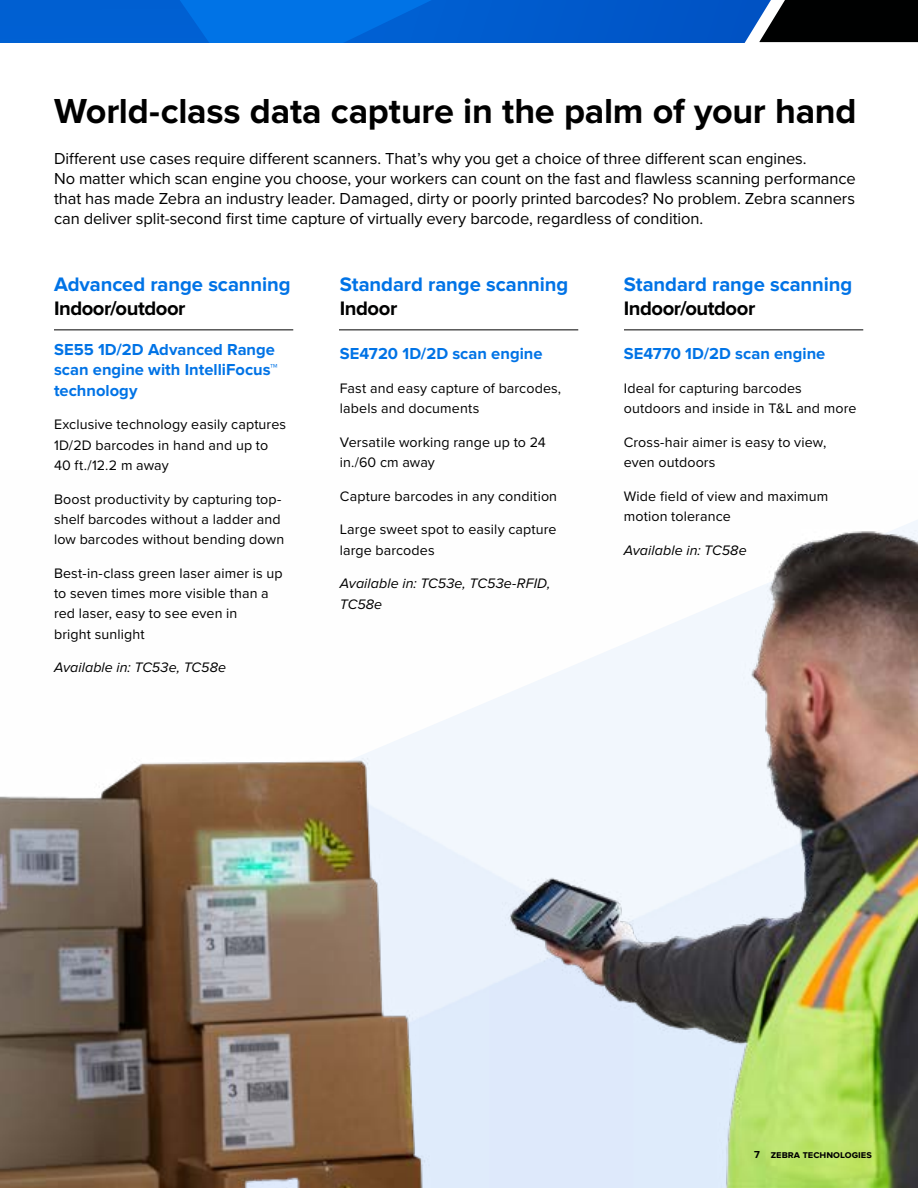
<style>
.page{position:relative;width:918px;height:1188px;background:#fff}
.page>*{position:absolute;margin:0;border:0;box-sizing:border-box;transform-origin:0 0}
.t1{font:700 36px "Proxima Nova";letter-spacing:-.01em;color:#000}
.t2{font:700 20.25px "Proxima Nova";letter-spacing:-.005em;color:#0073e6}
.t3{font:700 20.25px "Proxima Nova";letter-spacing:-.02em;color:#000101}
.t4{font:16.5px/20.2px "Proxima Nova";letter-spacing:-.005em;color:#000}
.t5{font:700 16.5px/20.2px "Proxima Nova";letter-spacing:.005em;color:#0073e6}
.t6{font:14.25px/20.2px "Proxima Nova";letter-spacing:.01em;color:#000}
.t7{font:italic 14.25px/20.2px "Proxima Nova";letter-spacing:.005em;color:#000}
.t8{font:700 10.5px "Proxima Nova";color:#000}
</style>
<div class="page">
<img style="left:0;top:520px;width:918px;height:668px">
<svg style="left:0;top:0;width:918px;height:43px;background:#0455b4"></svg>
<hr style="left:54px;top:329px;width:239px;height:1px;background:#000">
<hr style="left:339px;top:329px;width:239px;height:1px;background:#000">
<hr style="left:624px;top:329px;width:239px;height:1px;background:#000">
<h1 class="t1" style="left:54px;top:91px;width:804px">World-class data capture in the palm of your hand</h1>
<p class="t4" style="left:54px;top:147px;width:803px">Different use cases require different scanners. That’s why you get a choice of three different scan engines.<br>No matter which scan engine you choose, your workers can count on the fast and flawless scanning performance that has made Zebra an industry leader. Damaged, dirty or poorly printed barcodes? No problem. Zebra scanners can deliver split-second first time capture of virtually every barcode, regardless of condition.</p>
<h2 class="t2" style="left:54px;top:272px;width:238px">Advanced range scanning</h2>
<h2 class="t3" style="left:54px;top:296px;width:133px">Indoor/outdoor</h2>
<p class="t5" style="left:54px;top:340px;width:225px">SE55 1D/2D Advanced Range scan engine with IntelliFocus™ technology</p>
<p class="t6" style="left:54px;top:414px;width:234px">Exclusive technology easily captures<br>1D/2D barcodes in hand and up to<br>40 ft./12.2 m away</p>
<p class="t6" style="left:54px;top:488px;width:232px">Boost productivity by capturing top&shy;shelf barcodes without a ladder and low barcodes without bending down</p>
<p class="t6" style="left:54px;top:562px;width:230px">Best-in-class green laser aimer is up to seven times more visible than a red laser, easy to see even in<br>bright sunlight</p>
<p class="t7" style="left:54px;top:658px;width:174px">Available in: TC53e, TC58e</p>
<h2 class="t2" style="left:340px;top:272px;width:230px">Standard range scanning</h2>
<h2 class="t3" style="left:340px;top:296px;width:59px">Indoor</h2>
<p class="t5" style="left:340px;top:344px;width:204px">SE4720 1D/2D scan engine</p>
<p class="t6" style="left:340px;top:377px;width:223px">Fast and easy capture of barcodes, labels and documents</p>
<p class="t6" style="left:340px;top:431px;width:207px">Versatile working range up to 24 in./60 cm away</p>
<p class="t6" style="left:340px;top:485px;width:219px">Capture barcodes in any condition</p>
<p class="t6" style="left:340px;top:519px;width:218px">Large sweet spot to easily capture large barcodes</p>
<p class="t7" style="left:340px;top:574px;width:212px">Available in: TC53e, TC53e-RFID,<br>TC58e</p>
<h2 class="t2" style="left:624px;top:272px;width:230px">Standard range scanning</h2>
<h2 class="t3" style="left:624px;top:296px;width:133px">Indoor/outdoor</h2>
<p class="t5" style="left:624px;top:344px;width:203px">SE4770 1D/2D scan engine</p>
<p class="t6" style="left:624px;top:377px;width:234px">Ideal for capturing barcodes outdoors and inside in T&amp;L and more</p>
<p class="t6" style="left:624px;top:431px;width:204px">Cross-hair aimer is easy to view, even outdoors</p>
<p class="t6" style="left:624px;top:485px;width:206px">Wide field of view and maximum motion tolerance</p>
<p class="t7" style="left:624px;top:540px;width:124px">Available in: TC58e</p>
<p class="t8" style="left:754px;top:1144px;width:119px">7 zebra technologies</p>
<p class="t8" style="left:754px;top:1148px;width:119px">7 zebra technologies</p>
</div>
